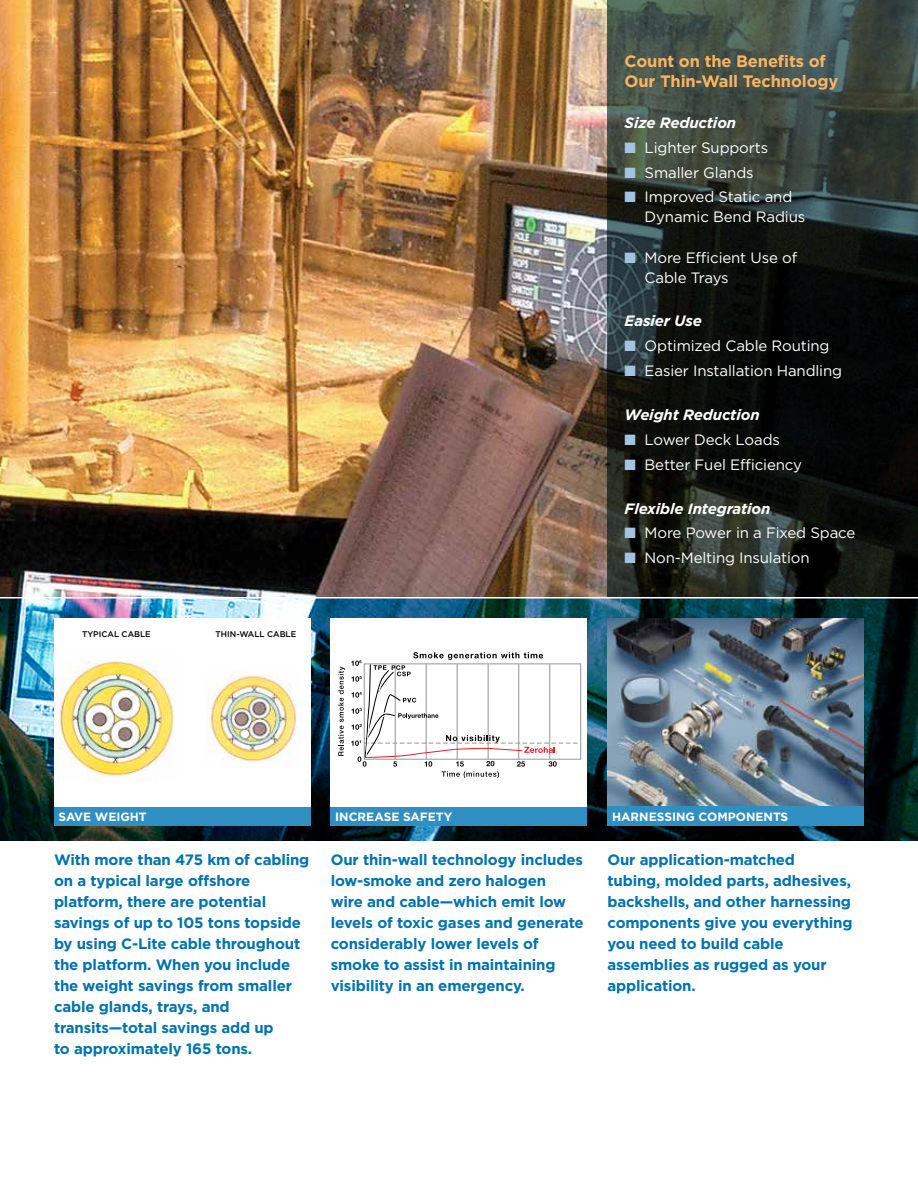
<style>
.page{position:relative;width:918px;height:1188px;background:#fff}
.page>*{position:absolute;margin:0;border:0;box-sizing:border-box;transform-origin:0 0}
.t1{font:700 16.5px/19.5px "Gotham";letter-spacing:-.01em;color:#fbb462}
.t2{font:700 15px/21px "Gotham";letter-spacing:-.01em;color:#0073ae}
.t3{font:15px/19.5px "Gotham";letter-spacing:-.01em;color:#fff}
.t4{font:italic 700 15px "Gotham";letter-spacing:-.01em;color:#fff}
.t5{font:700 12px "Gotham";color:#fff}
.t6{font:500 8.25px "Gotham";color:#000}
.s1{color:#a3c3e0}
</style>
<div class="page">
<img style="left:0;top:0;width:608px;height:597px">
<img style="left:0;top:598px;width:918px;height:243px">
<img style="left:608px;top:618px;width:256px;height:188px">
<div style="left:54px;top:806px;width:256px;height:20px;background:#308fc2"></div>
<div style="left:608px;top:806px;width:256px;height:20px;background:#308fc2"></div>
<div style="left:331px;top:806px;width:256px;height:20px;background:#308fc2"></div>
<svg style="left:608px;top:0;width:310px;height:597px;background:#212823"></svg>
<div style="left:54px;top:618px;width:256px;height:189px;background:#fff"></div>
<div style="left:331px;top:618px;width:256px;height:189px;background:#fff"></div>
<svg style="left:338px;top:667px;width:7px;height:89px"></svg>
<svg style="left:351px;top:652px;width:230px;height:126px"></svg>
<div style="left:364px;top:664px;width:217px;height:96px;border:1px solid #939598"></div>
<img style="left:54px;top:661px;width:121px;height:119px">
<img style="left:207px;top:671px;width:95px;height:92px">
<p class="t6" style="left:82px;top:629px;width:70px">TYPICAL CABLE</p>
<p class="t6" style="left:216px;top:629px;width:82px">THIN-WALL CABLE</p>
<p class="t1" style="left:625px;top:52px;width:215px">Count on the Benefits of<br>Our Thin-Wall Technology</p>
<p class="t4" style="left:625px;top:113px;width:113px">Size Reduction</p>
<p class="t3" style="left:625px;top:138px;width:145px"><span class="s1">■</span> Lighter Supports</p>
<p class="t3" style="left:625px;top:162px;width:130px"><span class="s1">■</span> Smaller Glands</p>
<p class="t3" style="left:645px;top:187px;width:162px;text-indent:-20px"><span class="s1">■</span> Improved Static and<br>Dynamic Bend Radius</p>
<p class="t3" style="left:645px;top:248px;width:154px;text-indent:-20px"><span class="s1">■</span> More Efficient Use of<br>Cable Trays</p>
<p class="t4" style="left:625px;top:312px;width:79px">Easier Use</p>
<p class="t3" style="left:625px;top:336px;width:206px"><span class="s1">■</span> Optimized Cable Routing</p>
<p class="t3" style="left:625px;top:361px;width:219px"><span class="s1">■</span> Easier Installation Handling</p>
<p class="t4" style="left:625px;top:406px;width:137px">Weight Reduction</p>
<p class="t3" style="left:625px;top:430px;width:157px"><span class="s1">■</span> Lower Deck Loads</p>
<p class="t3" style="left:625px;top:455px;width:179px"><span class="s1">■</span> Better Fuel Efficiency</p>
<p class="t4" style="left:625px;top:499px;width:147px">Flexible Integration</p>
<p class="t3" style="left:625px;top:523px;width:232px"><span class="s1">■</span> More Power in a Fixed Space</p>
<p class="t3" style="left:625px;top:548px;width:187px"><span class="s1">■</span> Non-Melting Insulation</p>
<p class="t5" style="left:58px;top:809px;width:72px">Save Weight</p>
<p class="t5" style="left:335px;top:809px;width:9px">Increase</p>
<p class="t5" style="left:403px;top:809px;width:17px">Safety</p>
<p class="t5" style="left:612px;top:809px;width:19px">Harness</p>
<p class="t5" style="left:672px;top:809px;width:66px">ing Components</p>
<p class="t2" style="left:54px;top:850px;width:257px">With more than 475 km of cabling on a typical large offshore platform, there are potential savings of up to 105 tons topside by using C-Lite cable throughout the platform. When you include the weight savings from smaller cable glands, trays, and transits—total savings add up<br>to approximately 165 tons.</p>
<p class="t2" style="left:608px;top:850px;width:247px">Our application-matched<br>tubing, molded parts, adhesives, backshells, and other harnessing components give you everything you need to build cable assemblies as rugged as your application.</p>
<p class="t2" style="left:331px;top:850px;width:255px">Our thin-wall technology includes low-smoke and zero halogen<br>wire and cable—which emit low levels of toxic gases and generate considerably lower levels of smoke to assist in maintaining visibility in an emergency.</p>
</div>
